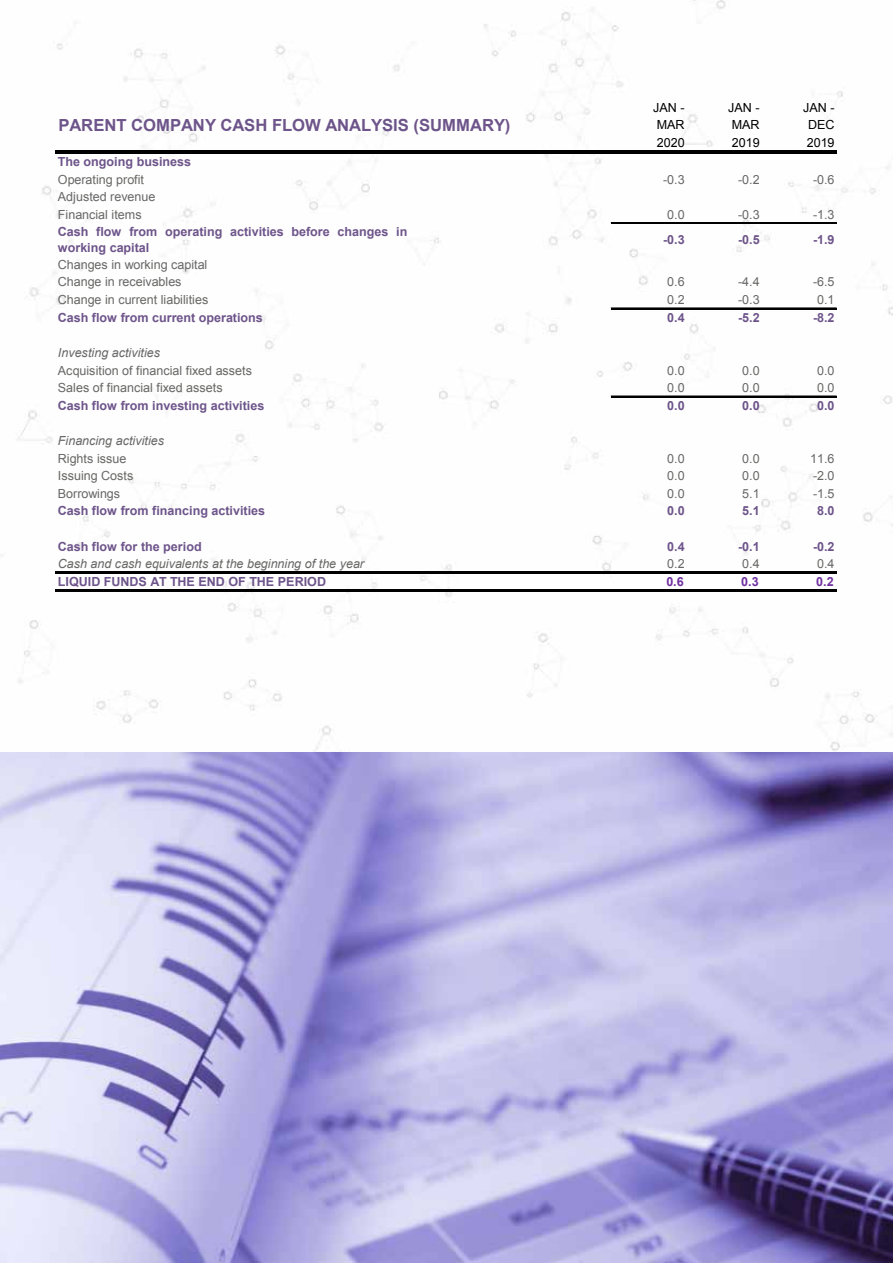
<style>
.page{position:relative;width:893px;height:1263px;background:#fff}
.page>*{position:absolute;margin:0;border:0;box-sizing:border-box;transform-origin:0 0}
.t1{font:700 16.65px "Arial";letter-spacing:-.005em;color:#6d548a}
.t2{font:12.6px/17.5px "Arial";color:#676766}
.t3{font:700 12.6px/16.4px "Arial";color:#6d548a}
.t4{font:italic 12.6px "Arial";color:#676766}
.t5{font:12.6px "Arial";letter-spacing:-.005em;color:#000}
.t6{font:700 12.6px "Arial";color:#7030a0}
</style>
<div class="page">
<img style="left:0;top:0;width:893px;height:753px">
<img style="left:0;top:753px;width:893px;height:510px">
<hr style="left:55px;top:572px;width:481px;height:2px;background:#000">
<hr style="left:55px;top:590px;width:481px;height:2px;background:#000">
<hr style="left:55px;top:150px;width:781px;height:4px;background:#000">
<hr style="left:611px;top:222px;width:225px;height:1px;background:#000">
<hr style="left:611px;top:223px;width:225px;height:1px;background:#000">
<hr style="left:611px;top:308px;width:225px;height:1px;background:#000">
<hr style="left:611px;top:396px;width:225px;height:1px;background:#000">
<hr style="left:536px;top:572px;width:300px;height:2px;background:#000">
<hr style="left:536px;top:590px;width:300px;height:2px;background:#000">
<h1 class="t1" style="left:58px;top:114px;width:453px">PARENT COMPANY CASH FLOW ANALYSIS (SUMMARY)</h1>
<p class="t5" style="left:653px;top:99px;width:33px">JAN -</p>
<p class="t5" style="left:728px;top:99px;width:33px">JAN -</p>
<p class="t5" style="left:803px;top:99px;width:33px">JAN -</p>
<p class="t5" style="left:657px;top:117px;width:29px">MAR</p>
<p class="t5" style="left:732px;top:117px;width:29px">MAR</p>
<p class="t5" style="left:808px;top:117px;width:28px">DEC</p>
<p class="t5" style="left:657px;top:135px;width:29px">2020</p>
<p class="t5" style="left:732px;top:135px;width:29px">2019</p>
<p class="t5" style="left:807px;top:135px;width:29px">2019</p>
<p class="t3" style="left:58px;top:154px;width:135px">The ongoing business</p>
<p class="t2" style="left:58px;top:171px;width:88px">Operating profit</p>
<p class="t2" style="left:663px;top:171px;width:23px">-0.3</p>
<p class="t2" style="left:738px;top:171px;width:23px">-0.2</p>
<p class="t2" style="left:813px;top:171px;width:23px">-0.6</p>
<p class="t2" style="left:58px;top:188px;width:99px">Adjusted revenue<br>Financial items</p>
<p class="t2" style="left:667px;top:206px;width:19px">0.0</p>
<p class="t2" style="left:738px;top:206px;width:23px">-0.3</p>
<p class="t2" style="left:813px;top:206px;width:23px">-1.3</p>
<p class="t3" style="left:58px;top:224px;width:351px">Cash flow from operating activities before changes in working capital</p>
<p class="t3" style="left:663px;top:232px;width:23px">-0.3</p>
<p class="t3" style="left:738px;top:232px;width:23px">-0.5</p>
<p class="t3" style="left:813px;top:232px;width:23px">-1.9</p>
<p class="t2" style="left:58px;top:256px;width:151px">Changes in working capital<br>Change in receivables</p>
<p class="t2" style="left:667px;top:273px;width:19px">0.6</p>
<p class="t2" style="left:738px;top:273px;width:23px">-4.4</p>
<p class="t2" style="left:813px;top:273px;width:23px">-6.5</p>
<p class="t2" style="left:58px;top:291px;width:152px">Change in current liabilities</p>
<p class="t2" style="left:667px;top:291px;width:19px">0.2</p>
<p class="t2" style="left:738px;top:291px;width:23px">-0.3</p>
<p class="t2" style="left:817px;top:291px;width:19px">0.1</p>
<p class="t3" style="left:58px;top:310px;width:207px">Cash flow from current operations</p>
<p class="t3" style="left:667px;top:310px;width:19px">0.4</p>
<p class="t3" style="left:738px;top:310px;width:23px">-5.2</p>
<p class="t3" style="left:813px;top:310px;width:23px">-8.2</p>
<p class="t4" style="left:58px;top:344px;width:104px">Investing activities</p>
<p class="t2" style="left:58px;top:361px;width:196px">Acquisition of financial fixed assets</p>
<p class="t2" style="left:667px;top:361px;width:19px">0.0</p>
<p class="t2" style="left:742px;top:361px;width:19px">0.0</p>
<p class="t2" style="left:817px;top:361px;width:19px">0.0</p>
<p class="t2" style="left:58px;top:379px;width:166px">Sales of financial fixed assets</p>
<p class="t2" style="left:667px;top:379px;width:19px">0.0</p>
<p class="t2" style="left:742px;top:379px;width:19px">0.0</p>
<p class="t2" style="left:817px;top:379px;width:19px">0.0</p>
<p class="t3" style="left:58px;top:398px;width:208px">Cash flow from investing activities</p>
<p class="t3" style="left:667px;top:398px;width:19px">0.0</p>
<p class="t3" style="left:742px;top:398px;width:19px">0.0</p>
<p class="t3" style="left:817px;top:398px;width:19px">0.0</p>
<p class="t4" style="left:58px;top:432px;width:108px">Financing activities</p>
<p class="t2" style="left:58px;top:449px;width:70px">Rights issue</p>
<p class="t2" style="left:667px;top:449px;width:19px">0.0</p>
<p class="t2" style="left:742px;top:449px;width:19px">0.0</p>
<p class="t2" style="left:810px;top:449px;width:26px">11.6</p>
<p class="t2" style="left:58px;top:467px;width:77px">Issuing Costs</p>
<p class="t2" style="left:667px;top:467px;width:19px">0.0</p>
<p class="t2" style="left:742px;top:467px;width:19px">0.0</p>
<p class="t2" style="left:813px;top:467px;width:23px">-2.0</p>
<p class="t2" style="left:58px;top:485px;width:64px">Borrowings</p>
<p class="t2" style="left:667px;top:485px;width:19px">0.0</p>
<p class="t2" style="left:742px;top:485px;width:19px">5.1</p>
<p class="t2" style="left:813px;top:485px;width:23px">-1.5</p>
<p class="t3" style="left:58px;top:503px;width:209px">Cash flow from financing activities</p>
<p class="t3" style="left:667px;top:503px;width:19px">0.0</p>
<p class="t3" style="left:742px;top:503px;width:19px">5.1</p>
<p class="t3" style="left:817px;top:503px;width:19px">8.0</p>
<p class="t3" style="left:58px;top:538px;width:145px">Cash flow for the period</p>
<p class="t3" style="left:667px;top:538px;width:19px">0.4</p>
<p class="t3" style="left:738px;top:538px;width:23px">-0.1</p>
<p class="t3" style="left:813px;top:538px;width:23px">-0.2</p>
<p class="t4" style="left:58px;top:556px;width:308px">Cash and cash equivalents at the beginning of the year</p>
<p class="t2" style="left:667px;top:555px;width:19px">0.2</p>
<p class="t2" style="left:742px;top:555px;width:19px">0.4</p>
<p class="t2" style="left:817px;top:555px;width:19px">0.4</p>
<p class="t3" style="left:58px;top:574px;width:270px">LIQUID FUNDS AT THE END OF THE PERIOD</p>
<p class="t6" style="left:666px;top:574px;width:19px">0.6</p>
<p class="t6" style="left:741px;top:574px;width:19px">0.3</p>
<p class="t6" style="left:816px;top:574px;width:19px">0.2</p>
</div>
